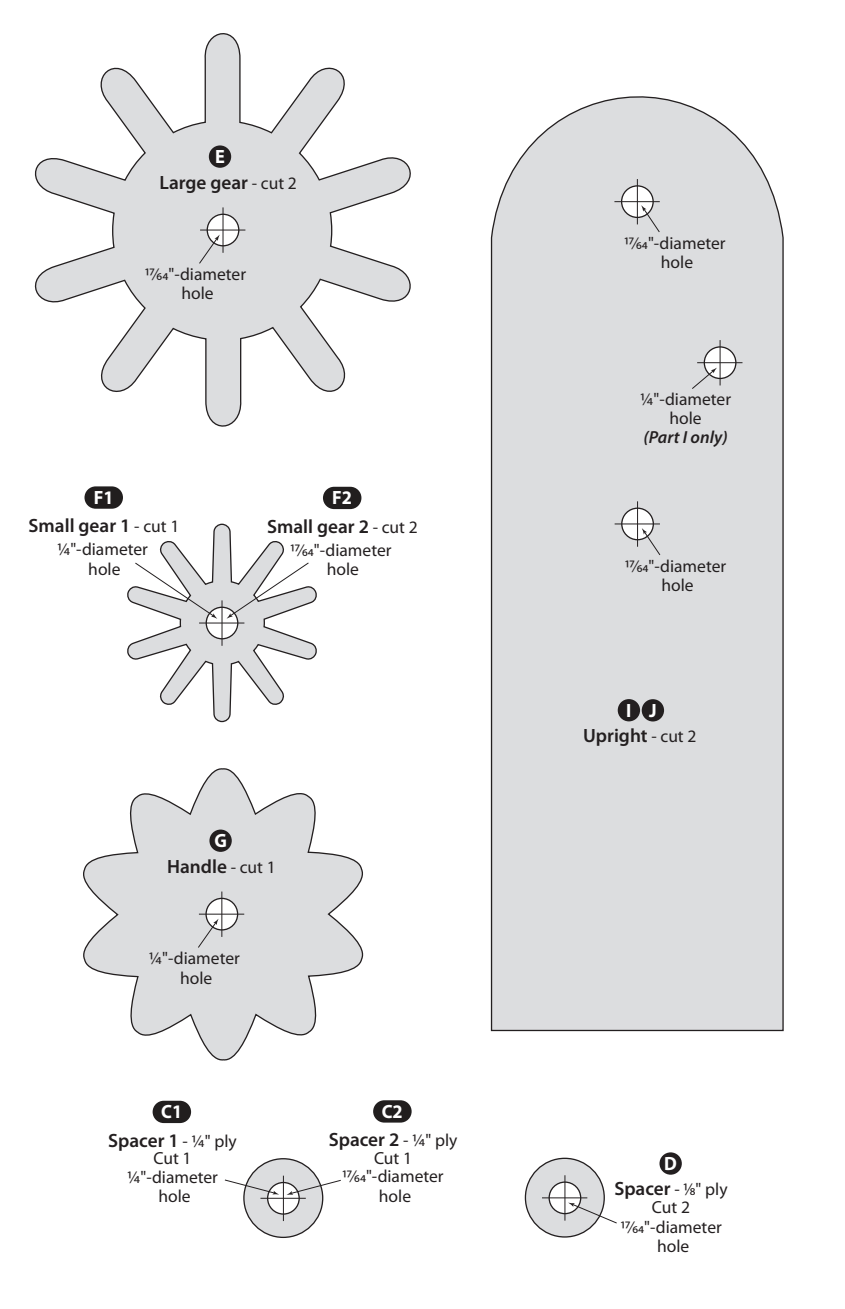
<style>
.page{position:relative;width:845px;height:1309px;background:#fff}
.page>*{position:absolute;margin:0;border:0;box-sizing:border-box;transform-origin:0 0}
.t1{font:600 19.25px "Myriad Pro";color:#231f20}
.t2{font:700 19.25px "Myriad Pro";color:#fff;scale:.95 1}
.t3{font:17.5px/19.2px "Myriad Pro";color:#231f20;text-align:center}
.t4{font:italic 600 17.5px "Myriad Pro";color:#231f20}
.s1{font-weight:400;font-size:17.5px}
.s2{font-weight:600;font-size:19.25px}
</style>
<div class="page">
<svg style="left:34px;top:33px;width:377px;height:394px"></svg>
<svg style="left:207px;top:214px;width:32px;height:32px"></svg>
<div style="left:206px;top:214px;width:33px;height:32px;border:1px solid #231f20;border-radius:50%"></div>
<hr style="left:200px;top:230px;width:45px;height:1px;background:#231f20">
<hr style="left:223px;top:207px;width:1px;height:46px;background:#231f20">
<div style="left:209px;top:145px;width:22px;height:23px;background:#231f20;border-radius:50%"></div>
<svg style="left:198px;top:234px;width:22px;height:31px"></svg>
<div style="left:84px;top:486px;width:39px;height:23px;background:#211e1e;border-radius:11px"></div>
<div style="left:323px;top:487px;width:38px;height:22px;background:#211e1e;border-radius:11px"></div>
<svg style="left:127px;top:523px;width:190px;height:198px"></svg>
<svg style="left:83px;top:768px;width:281px;height:293px"></svg>
<svg style="left:206px;top:898px;width:31px;height:32px"></svg>
<div style="left:205px;top:898px;width:33px;height:32px;border:1px solid #231f20;border-radius:50%"></div>
<hr style="left:199px;top:914px;width:45px;height:1px;background:#231f20">
<hr style="left:221px;top:891px;width:1px;height:46px;background:#231f20">
<div style="left:209px;top:829px;width:23px;height:23px;background:#231f20;border-radius:50%"></div>
<svg style="left:197px;top:918px;width:21px;height:31px"></svg>
<div style="left:525px;top:1158px;width:79px;height:79px;background:#dcdddf;border-radius:50%"></div>
<div style="left:524px;top:1157px;width:80px;height:80px;border:1px solid #231f20;border-radius:50%"></div>
<svg style="left:549px;top:1182px;width:31px;height:31px"></svg>
<div style="left:548px;top:1181px;width:33px;height:33px;border:1px solid #231f20;border-radius:50%"></div>
<hr style="left:542px;top:1197px;width:45px;height:1px;background:#231f20">
<hr style="left:564px;top:1175px;width:1px;height:45px;background:#231f20">
<div style="left:659px;top:1152px;width:22px;height:22px;background:#231f20;border-radius:50%"></div>
<svg style="left:568px;top:1202px;width:49px;height:22px"></svg>
<div style="left:373px;top:1100px;width:38px;height:22px;background:#211e1e;border-radius:11px"></div>
<div style="left:244px;top:1158px;width:78px;height:79px;background:#dcdddf;border-radius:50%"></div>
<svg style="left:267px;top:1182px;width:32px;height:32px"></svg>
<div style="left:267px;top:1182px;width:33px;height:32px;border:1px solid #231f20;border-radius:50%"></div>
<hr style="left:260px;top:1198px;width:46px;height:1px;background:#231f20">
<hr style="left:283px;top:1175px;width:1px;height:46px;background:#231f20">
<svg style="left:286px;top:1179px;width:55px;height:16px"></svg>
<svg style="left:224px;top:1179px;width:55px;height:15px"></svg>
<div style="left:152px;top:1101px;width:39px;height:22px;background:#211e1e;border-radius:11px"></div>
<div style="left:490px;top:96px;width:294px;height:936px;background:#dcdddf"></div>
<div style="left:617px;top:699px;width:23px;height:22px;background:#231f20;border-radius:50%"></div>
<div style="left:641px;top:699px;width:23px;height:22px;background:#231f20;border-radius:50%"></div>
<svg style="left:621px;top:186px;width:32px;height:31px"></svg>
<div style="left:621px;top:185px;width:32px;height:33px;border:1px solid #231f20;border-radius:50%"></div>
<hr style="left:614px;top:201px;width:45px;height:1px;background:#231f20">
<hr style="left:637px;top:179px;width:1px;height:45px;background:#231f20">
<svg style="left:704px;top:347px;width:31px;height:31px"></svg>
<div style="left:703px;top:346px;width:33px;height:33px;border:1px solid #231f20;border-radius:50%"></div>
<hr style="left:697px;top:362px;width:45px;height:1px;background:#231f20">
<hr style="left:719px;top:340px;width:1px;height:45px;background:#231f20">
<svg style="left:621px;top:508px;width:32px;height:32px"></svg>
<div style="left:621px;top:507px;width:32px;height:33px;border:1px solid #231f20;border-radius:50%"></div>
<hr style="left:614px;top:524px;width:45px;height:1px;background:#231f20">
<hr style="left:637px;top:501px;width:1px;height:46px;background:#231f20">
<svg style="left:641px;top:205px;width:19px;height:28px"></svg>
<svg style="left:691px;top:368px;width:25px;height:22px"></svg>
<svg style="left:641px;top:528px;width:20px;height:28px"></svg>
<p class="t2" style="left:215px;top:144px;width:12px">E</p>
<p class="t1" style="left:159px;top:170px;width:139px">Large gear <span class="s1">- cut 2</span></p>
<p class="t3" style="left:145px;top:264px;width:102px">17⁄64"-diameter hole</p>
<p class="t2" style="left:94px;top:485px;width:22px">F1</p>
<p class="t1" style="left:29px;top:513px;width:152px">Small gear 1 <span class="s1">- cut 1</span></p>
<p class="t3" style="left:57px;top:540px;width:92px">¼"-diameter hole</p>
<p class="t2" style="left:332px;top:485px;width:22px">F2</p>
<p class="t1" style="left:267px;top:514px;width:152px">Small gear 2 <span class="s1">- cut 2</span></p>
<p class="t3" style="left:290px;top:540px;width:102px">17⁄64"-diameter hole</p>
<p class="t2" style="left:214px;top:828px;width:15px">G</p>
<p class="t1" style="left:167px;top:854px;width:110px">Handle <span class="s1">- cut 1</span></p>
<p class="t3" style="left:149px;top:948px;width:92px">¼"-diameter hole</p>
<p class="t2" style="left:161px;top:1099px;width:24px">C1</p>
<p class="t1" style="left:108px;top:1128px;width:130px">Spacer 1 <span class="s1">- ¼" ply</span></p>
<p class="t3" style="left:127px;top:1148px;width:92px">Cut 1 ¼"-diameter hole</p>
<p class="t2" style="left:381px;top:1099px;width:24px">C2</p>
<p class="t1" style="left:328px;top:1127px;width:130px">Spacer 2 <span class="s1">- ¼" ply</span></p>
<p class="t3" style="left:342px;top:1148px;width:102px">Cut 1<br>17⁄64"-diameter hole</p>
<p class="t3" style="left:624px;top:233px;width:102px">17⁄64"-diameter hole</p>
<p class="t3" style="left:640px;top:389px;width:92px">¼"-diameter hole</p>
<p class="t4" style="left:643px;top:426px;width:86px">(Part I only)</p>
<p class="t3" style="left:625px;top:556px;width:102px">17⁄64"-diameter hole</p>
<p class="t2" style="left:626px;top:698px;width:7px">I</p>
<p class="t2" style="left:649px;top:698px;width:9px">J</p>
<p class="t1" style="left:583px;top:723px;width:115px">Upright <span class="s1">- cut 2</span></p>
<p class="t2" style="left:664px;top:1151px;width:15px">D</p>
<p class="t3" style="left:614px;top:1180px;width:115px;line-height:17.5px"><span class="s2">Spacer</span> - 1⁄8" ply<br>Cut 2</p>
<p class="t3" style="left:620px;top:1217px;width:102px">17⁄64"-diameter hole</p>
</div>
